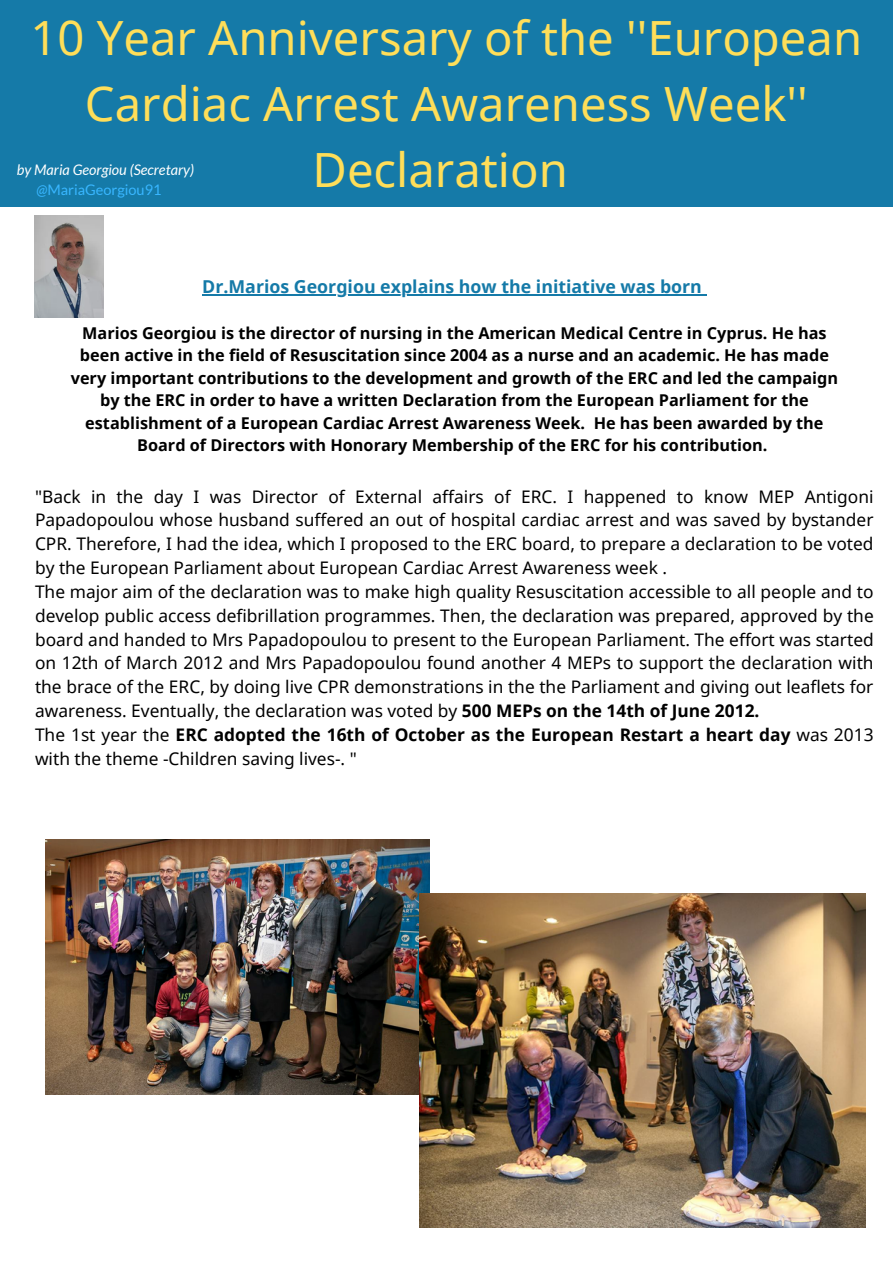
<style>
.page{position:relative;width:893px;height:1264px;background:#fff}
.page>*{position:absolute;margin:0;border:0;box-sizing:border-box;transform-origin:0 0}
.t1{font:47.25px/66px "Noto Sans";color:#ffde59;text-align:center}
.t2{font:700 17.7px "Noto Sans";color:#157aa8}
.t3{font:17.25px/23.9px "Noto Sans";color:#000}
.t4{font:700 16.2px/22.5px "Noto Sans";color:#000;text-align:center}
.t5{font:italic 14.55px/20.2px "Lato";color:#fff}
.s1{color:#38b6ff}
.s2{font-style:normal;color:#38b6ff}
.s3{font-weight:700}
</style>
<div class="page">
<div style="left:0;top:0;width:892px;height:207px;background:#157aa8"></div>
<img style="left:46px;top:839px;width:383px;height:255px">
<img style="left:420px;top:893px;width:445px;height:334px">
<hr style="left:202px;top:294px;width:500px;height:2px;background:#157aa8">
<img style="left:35px;top:215px;width:68px;height:103px">
<h1 class="t1" style="left:30px;top:4px;width:833px">10 Year Anniversary of the ''European<br>Cardiac Arrest Awareness Week''</h1>
<p class="t5" style="left:37px;top:159px;width:159px;text-indent:-20px">by Maria Georgiou (Secretary) <span class="s1">@</span><span class="s2">MariaGeorgiou91</span></p>
<h1 class="t1" style="left:312px;top:136px;width:257px">Declaration</h1>
<p class="t2" style="left:202px;top:274px;width:501px">Dr.Marios Georgiou explains how the initiative was born</p>
<p class="t4" style="left:71px;top:321px;width:768px">Marios Georgiou is the director of nursing in the American Medical Centre in Cyprus. He has been active in the field of Resuscitation since 2004 as a nurse and an academic. He has made very important contributions to the development and growth of the ERC and led the campaign by the ERC in order to have a written Declaration from the European Parliament for the establishment of a European Cardiac Arrest Awareness Week. He has been awarded by the Board of Directors with Honorary Membership of the ERC for his contribution.</p>
<p class="t3" style="left:35px;top:484px;width:840px">"Back in the day I was Director of External affairs of ERC. I happened to know MEP Antigoni Papadopoulou whose husband suffered an out of hospital cardiac arrest and was saved by bystander CPR. Therefore, I had the idea, which I proposed to the ERC board, to prepare a declaration to be voted by the European Parliament about European Cardiac Arrest Awareness week .<br>The major aim of the declaration was to make high quality Resuscitation accessible to all people and to develop public access defibrillation programmes. Then, the declaration was prepared, approved by the board and handed to Mrs Papadopoulou to present to the European Parliament. The effort was started on 12th of March 2012 and Mrs Papadopoulou found another 4 MEPs to support the declaration with the brace of the ERC, by doing live CPR demonstrations in the the Parliament and giving out leaflets for awareness. Eventually, the declaration was voted by <span class="s3">500 MEPs on the 14th of June 2012.<br></span>The 1st year the <span class="s3">ERC adopted the 16th of October as the European Restart a heart day</span> was 2013 with the theme -Children saving lives-. "</p>
</div>
